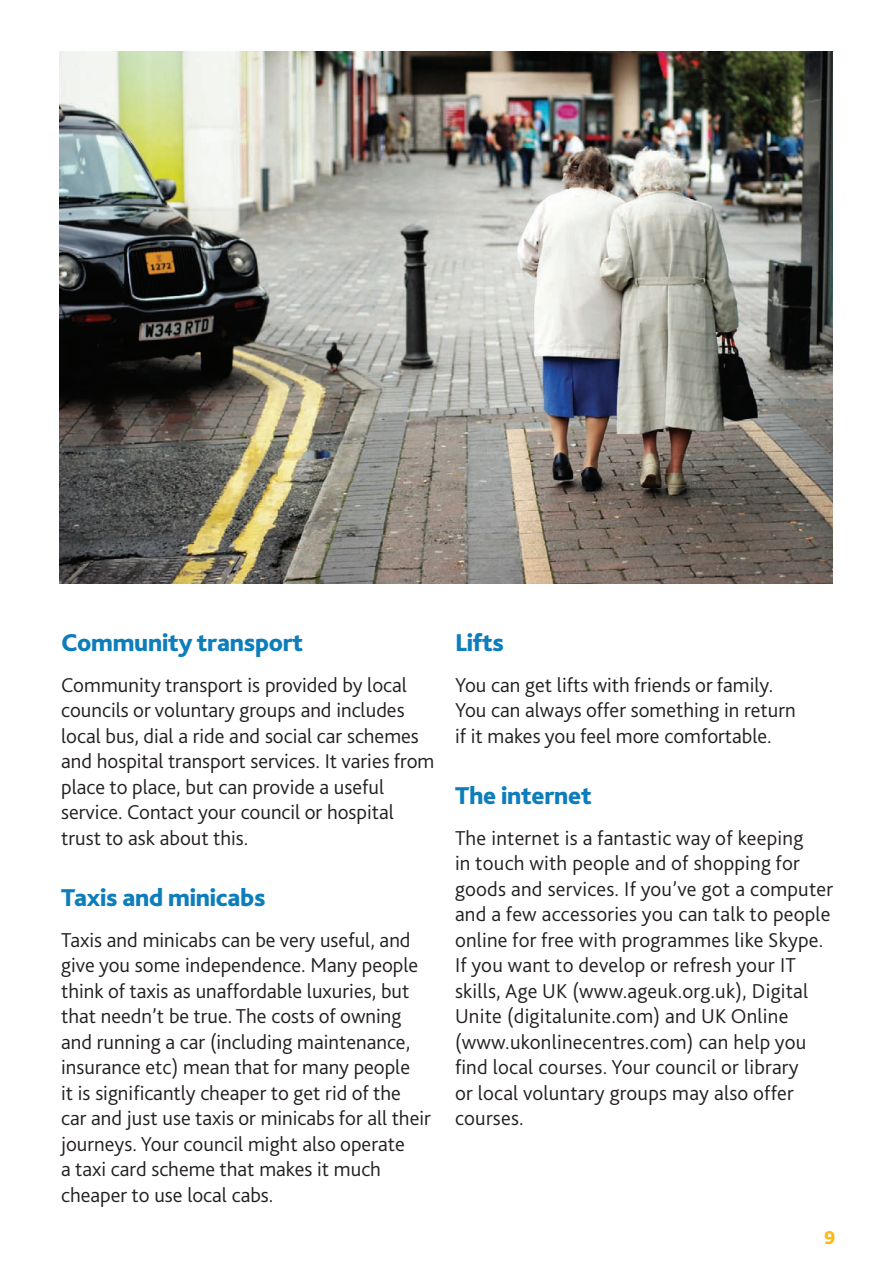
<style>
.page{position:relative;width:893px;height:1263px;background:#fff}
.page>*{position:absolute;margin:0;border:0;box-sizing:border-box;transform-origin:0 0}
.t1{font:800 25.5px "Bliss 2";letter-spacing:-.01em;color:#0d7dbb}
.t2{font:300 21px/25.5px "Bliss 2";color:#231f20}
.t3{font:800 19.5px "Bliss 2";color:#fcba13}
</style>
<div class="page">
<img style="left:60px;top:51px;width:773px;height:532px">
<p class="t1" style="left:61px;top:627px;width:243px">Community transport</p>
<p class="t2" style="left:61px;top:671px;width:375px">Community transport is provided by local councils or voluntary groups and includes local bus, dial a ride and social car schemes and hospital transport services. It varies from place to place, but can provide a useful service. Contact your council or hospital trust to ask about this.</p>
<p class="t1" style="left:61px;top:882px;width:206px">Taxis and minicabs</p>
<p class="t2" style="left:61px;top:926px;width:371px">Taxis and minicabs can be very useful, and give you some independence. Many people think of taxis as unaffordable luxuries, but that needn’t be true. The costs of owning and running a car (including maintenance, insurance etc) mean that for many people<br>it is significantly cheaper to get rid of the car and just use taxis or minicabs for all their journeys. Your council might also operate<br>a taxi card scheme that makes it much cheaper to use local cabs.</p>
<p class="t1" style="left:455px;top:627px;width:50px">Lifts</p>
<p class="t2" style="left:455px;top:671px;width:342px">You can get lifts with friends or family.<br>You can always offer something in return if it makes you feel more comfortable.</p>
<p class="t1" style="left:455px;top:780px;width:138px">The internet</p>
<p class="t2" style="left:455px;top:824px;width:380px">The internet is a fantastic way of keeping<br>in touch with people and of shopping for goods and services. If you’ve got a computer and a few accessories you can talk to people online for free with programmes like Skype.<br>If you want to develop or refresh your IT skills, Age UK (www.ageuk.org.uk), Digital Unite (digitalunite.com) and UK Online (www.ukonlinecentres.com) can help you find local courses. Your council or library<br>or local voluntary groups may also offer courses.</p>
<p class="t3" style="left:824px;top:1225px;width:13px">9</p>
</div>
